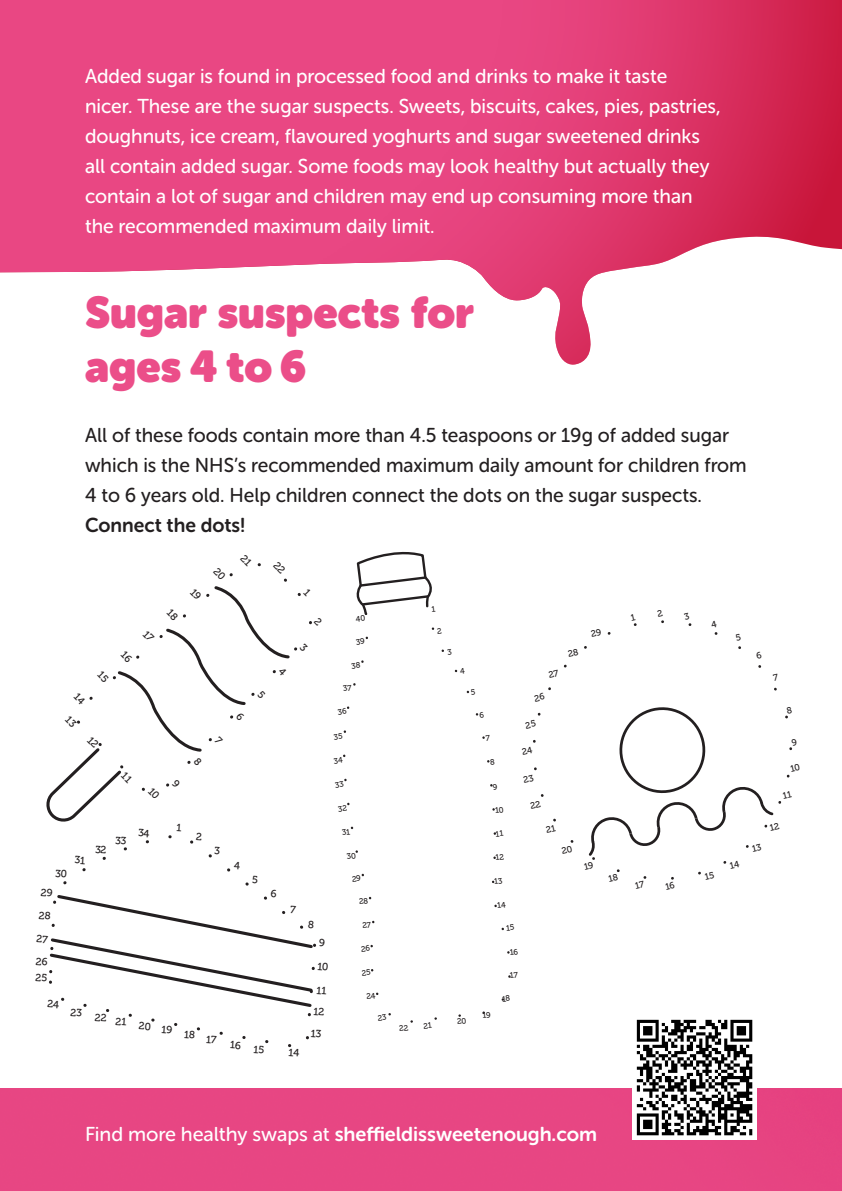
<style>
.page{position:relative;width:842px;height:1191px;background:#fff}
.page>*{position:absolute;margin:0;border:0;box-sizing:border-box;transform-origin:0 0}
.t1{font:44px/54px "Museo Sans Rounded";color:#eb4e89}
.t2{font:20px/30px "Museo Sans Rounded 500";color:#fff}
.t3{font:20px/30px "Museo Sans Rounded 500";color:#231f20}
.t4{font:20px "Museo Sans Rounded 700";letter-spacing:-.005em;color:#fff}
.t5{font:20px "Museo Sans Rounded 700";color:#231f20}
.t6{font:10.4px/21px "Museo 500";color:#231f20}
.s1{font-family:"Museo Sans Rounded 500"}
</style>
<div class="page">
<div style="left:0;top:1089px;width:842px;height:102px;background:#e74683"></div>
<svg style="left:0;top:0;width:842px;height:365px;fill:#e94783"></svg>
<div style="left:632px;top:1015px;width:125px;height:125px;background:#fff"></div>
<svg style="left:637px;top:1019px;width:115px;height:116px"></svg>
<svg style="left:588px;top:707px;width:205px;height:173px"></svg>
<svg style="left:356px;top:551px;width:88px;height:101px"></svg>
<svg style="left:46px;top:563px;width:271px;height:485px"></svg>
<p class="t2" style="left:85px;top:61px;width:637px">Added sugar is found in processed food and drinks to make it taste<br>nicer. These are the sugar suspects. Sweets, biscuits, cakes, pies, pastries, doughnuts, ice cream, flavoured yoghurts and sugar sweetened drinks all contain added sugar. Some foods may look healthy but actually they contain a lot of sugar and children may end up consuming more than the recommended maximum daily limit.</p>
<h1 class="t1" style="left:85px;top:286px;width:390px">Sugar suspects for ages 4 to 6</h1>
<p class="t3" style="left:85px;top:420px;width:663px">All of these foods contain more than 4.5 teaspoons or 19g of added sugar which is the NHS’s recommended maximum daily amount for children from<br>4 to 6 years old. Help children connect the dots on the sugar suspects.</p>
<p class="t5" style="left:85px;top:514px;width:162px">Connect the dots!</p>
<p class="t6" style="left:316px;top:979px;width:13px;rotate:4deg">11<br>12</p>
<p class="t4" style="left:85px;top:1122px;width:514px"><span class="s1">Find more healthy swaps at</span> sheffieldissweetenough.com</p>
</div>
